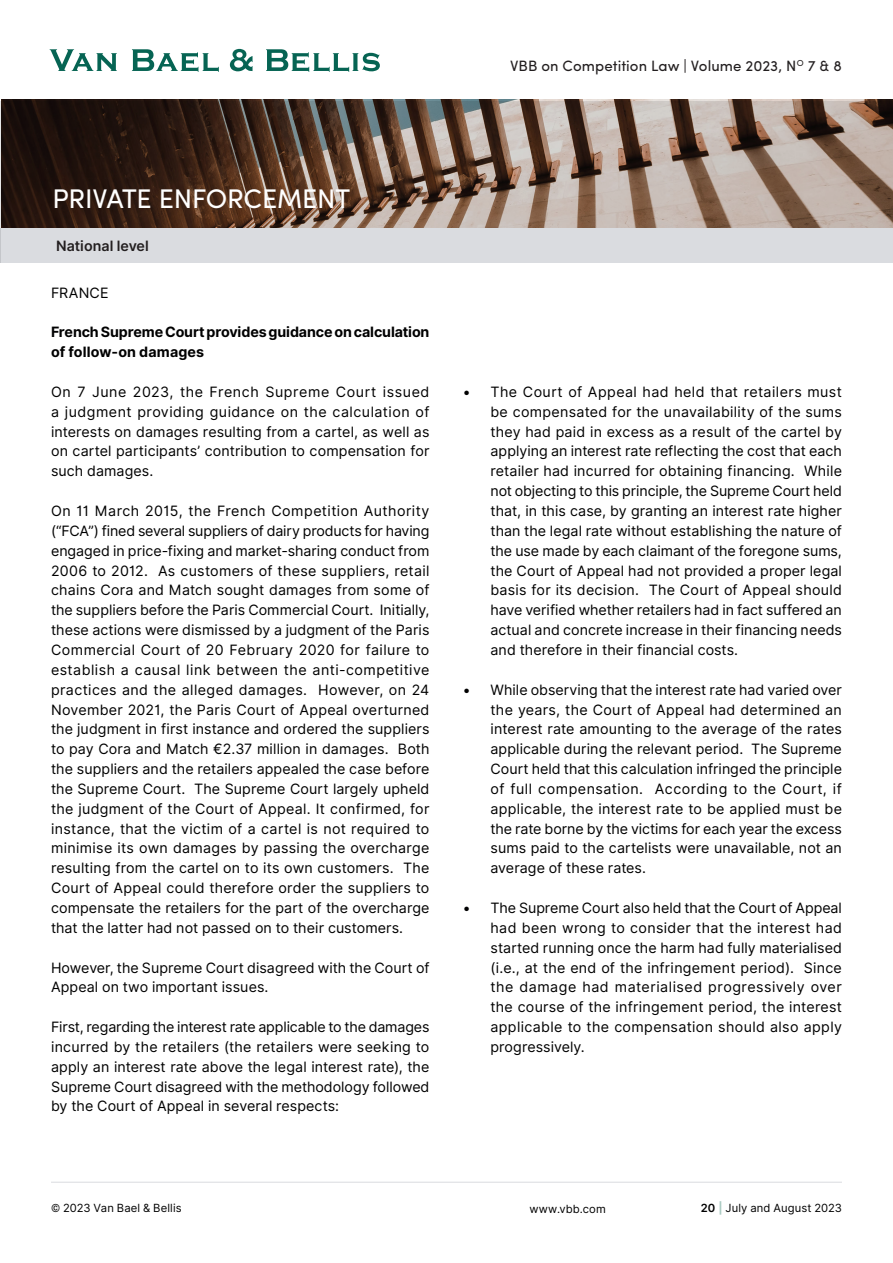
<style>
.page{position:relative;width:893px;height:1263px;background:#fff}
.page>*{position:absolute;margin:0;border:0;box-sizing:border-box;transform-origin:0 0}
.Titles{font:27px "Sofia Pro";letter-spacing:-.01em;color:#fff}
.t1{font:15px "Sofia Pro";letter-spacing:.005em;color:#231f20}
.Body_text{font:14.25px/19.8px "Inter";letter-spacing:.005em;color:#000001;text-align:justify}
.Body_text-2{font:700 14.25px/19.8px "Inter";letter-spacing:-.01em;color:#000001}
.Body_text-3{font:600 14.25px "Inter";color:#231f20}
.Mentions{font:11.25px "Inter";letter-spacing:.01em;color:#000001}
.s1{font-weight:600}
.s2{font-weight:700;color:#aacbc3}
</style>
<div class="page">
<hr style="left:51px;top:1182px;width:791px;height:1px;background:#d9dbdf">
<svg style="left:50px;top:49px;width:67px;height:22px"></svg>
<svg style="left:132px;top:49px;width:87px;height:23px"></svg>
<svg style="left:230px;top:49px;width:23px;height:22px"></svg>
<svg style="left:266px;top:49px;width:114px;height:23px"></svg>
<svg style="left:0;top:101px;width:893px;height:162px;background:#736055"></svg>
<div style="left:1px;top:229px;width:892px;height:34px;background:#dadce0"></div>
<p class="t1" style="left:510px;top:54px;width:333px">VBB on Competition Law | Volume 2023, N<sup>O</sup> 7 &amp; 8</p>
<p class="Titles" style="left:52px;top:179px;width:300px">PRIVATE ENFORCEMENT</p>
<p class="Body_text-3" style="left:56px;top:236px;width:94px">National level</p>
<p class="Body_text-3" style="left:55px;top:236px;width:103px">European level</p>
<p class="Body_text" style="left:51px;top:283px;width:59px">FRANCE</p>
<p class="Body_text-2" style="left:51px;top:323px;width:380px">French Supreme Court provides guidance on calculation of follow-on damages</p>
<p class="Body_text" style="left:51px;top:382px;width:380px">On 7 June 2023, the French Supreme Court issued a judgment providing guidance on the calculation of interests on damages resulting from a cartel, as well as on cartel participants’ contribution to compensation for such damages.</p>
<p class="Body_text" style="left:51px;top:501px;width:380px">On 11 March 2015, the French Competition Authority (“FCA”) fined several suppliers of dairy products for having engaged in price-fixing and market-sharing conduct from 2006 to 2012. As customers of these suppliers, retail chains Cora and Match sought damages from some of the suppliers before the Paris Commercial Court. Initially, these actions were dismissed by a judgment of the Paris Commercial Court of 20 February 2020 for failure to establish a causal link between the anti-competitive practices and the alleged damages. However, on 24<br>November 2021, the Paris Court of Appeal overturned the judgment in first instance and ordered the suppliers to pay Cora and Match €2.37 million in damages. Both the suppliers and the retailers appealed the case before the Supreme Court. The Supreme Court largely upheld the judgment of the Court of Appeal. It confirmed, for instance, that the victim of a cartel is not required to minimise its own damages by passing the overcharge resulting from the cartel on to its own customers. The Court of Appeal could therefore order the suppliers to compensate the retailers for the part of the overcharge that the latter had not passed on to their customers.</p>
<p class="Body_text" style="left:51px;top:957px;width:380px">However, the Supreme Court disagreed with the Court of<br>Appeal on two important issues.</p>
<p class="Body_text" style="left:51px;top:1017px;width:380px">First, regarding the interest rate applicable to the damages incurred by the retailers (the retailers were seeking to apply an interest rate above the legal interest rate), the Supreme Court disagreed with the methodology followed by the Court of Appeal in several respects:</p>
<p class="Body_text" style="left:490px;top:382px;width:353px;text-indent:-27px">• The Court of Appeal had held that retailers must be compensated for the unavailability of the sums they had paid in excess as a result of the cartel by applying an interest rate reflecting the cost that each retailer had incurred for obtaining financing. While not objecting to this principle, the Supreme Court held that, in this case, by granting an interest rate higher than the legal rate without establishing the nature of the use made by each claimant of the foregone sums, the Court of Appeal had not provided a proper legal basis for its decision. The Court of Appeal should have verified whether retailers had in fact suffered an actual and concrete increase in their financing needs and therefore in their financial costs.</p>
<p class="Body_text" style="left:490px;top:680px;width:353px;text-indent:-27px">• While observing that the interest rate had varied over the years, the Court of Appeal had determined an interest rate amounting to the average of the rates applicable during the relevant period. The Supreme Court held that this calculation infringed the principle of full compensation. According to the Court, if applicable, the interest rate to be applied must be the rate borne by the victims for each year the excess sums paid to the cartelists were unavailable, not an average of these rates.</p>
<p class="Body_text" style="left:490px;top:898px;width:353px;text-indent:-27px">• The Supreme Court also held that the Court of Appeal had been wrong to consider that the interest had started running once the harm had fully materialised (i.e., at the end of the infringement period). Since the damage had materialised progressively over the course of the infringement period, the interest applicable to the compensation should also apply progressively.</p>
<p class="Mentions" style="left:51px;top:1200px;width:132px">© 2023 Van Bael &amp; Bellis</p>
<p class="Mentions" style="left:529px;top:1201px;width:78px">www.vbb.com</p>
<p class="Mentions" style="left:701px;top:1200px;width:143px"><span class="s1">20</span> <span class="s2">|</span> July and August 2023</p>
</div>
